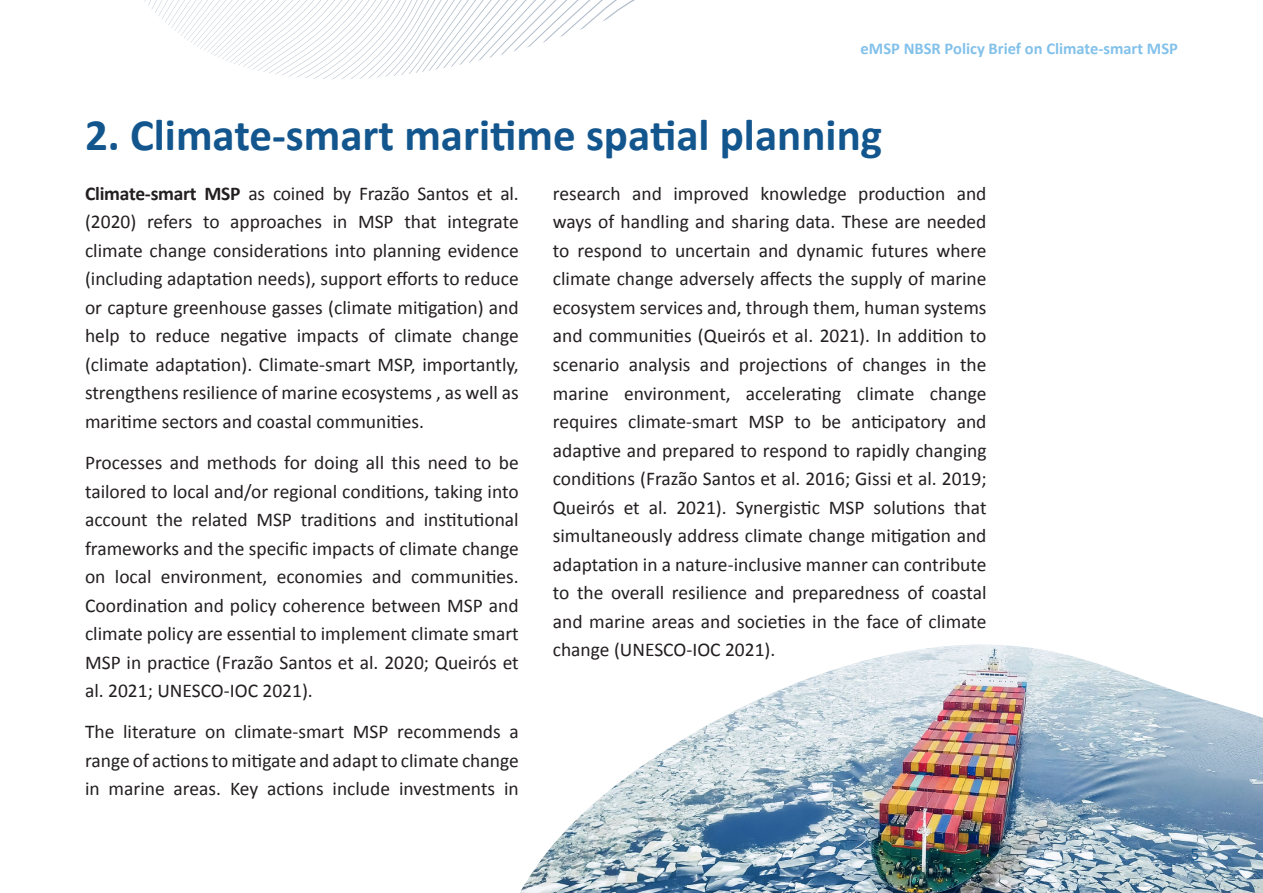
<style>
.page{position:relative;width:1263px;height:893px;background:#fff}
.page>*{position:absolute;margin:0;border:0;box-sizing:border-box;transform-origin:0 0}
.t1{font:700 45px "Calibri";color:#13568e}
.t2{font:19.5px/28.5px "Calibri";color:#231f20;text-align:justify}
.t3{font:18px "Calibri";color:#13568e}
.t4{font:700 16.5px "Calibri";color:#82c1ea}
.s1{font-weight:700}
</style>
<div class="page">
<img style="left:520px;top:644px;width:743px;height:249px">
<svg style="left:144px;top:0;width:491px;height:80px"></svg>
<p class="t4" style="left:861px;top:37px;width:319px">eMSP NBSR Policy Brief on Climate-smart MSP</p>
<h1 class="t1" style="left:85px;top:103px;width:799px">2. Climate-smart maritime spatial planning</h1>
<p class="t2" style="left:85px;top:178px;width:435px"><span class="s1">Climate-smart MSP</span> as coined by Frazão Santos et al. (2020) refers to approaches in MSP that integrate climate change considerations into planning evidence (including adaptation needs), support efforts to reduce or capture greenhouse gasses (climate mitigation) and help to reduce negative impacts of climate change (climate adaptation). Climate-smart MSP, importantly, strengthens resilience of marine ecosystems , as well as maritime sectors and coastal communities.</p>
<p class="t2" style="left:85px;top:448px;width:435px">Processes and methods for doing all this need to be tailored to local and/or regional conditions, taking into account the related MSP traditions and institutional frameworks and the specific impacts of climate change on local environment, economies and communities.<br>Coordination and policy coherence between MSP and climate policy are essential to implement climate smart MSP in practice (Frazão Santos et al. 2020; Queirós et al. 2021; UNESCO-IOC 2021).</p>
<p class="t2" style="left:85px;top:717px;width:435px">The literature on climate-smart MSP recommends a range of actions to mitigate and adapt to climate change in marine areas. Key actions include investments in</p>
<p class="t2" style="left:553px;top:179px;width:435px">research and improved knowledge production and ways of handling and sharing data. These are needed to respond to uncertain and dynamic futures where climate change adversely affects the supply of marine ecosystem services and, through them, human systems and communities (Queirós et al. 2021). In addition to scenario analysis and projections of changes in the marine environment, accelerating climate change requires climate-smart MSP to be anticipatory and adaptive and prepared to respond to rapidly changing conditions (Frazão Santos et al. 2016; Gissi et al. 2019; Queirós et al. 2021). Synergistic MSP solutions that simultaneously address climate change mitigation and adaptation in a nature-inclusive manner can contribute to the overall resilience and preparedness of coastal and marine areas and societies in the face of climate change (UNESCO-IOC 2021).</p>
<p class="t3" style="left:1190px;top:841px;width:11px">5</p>
</div>
